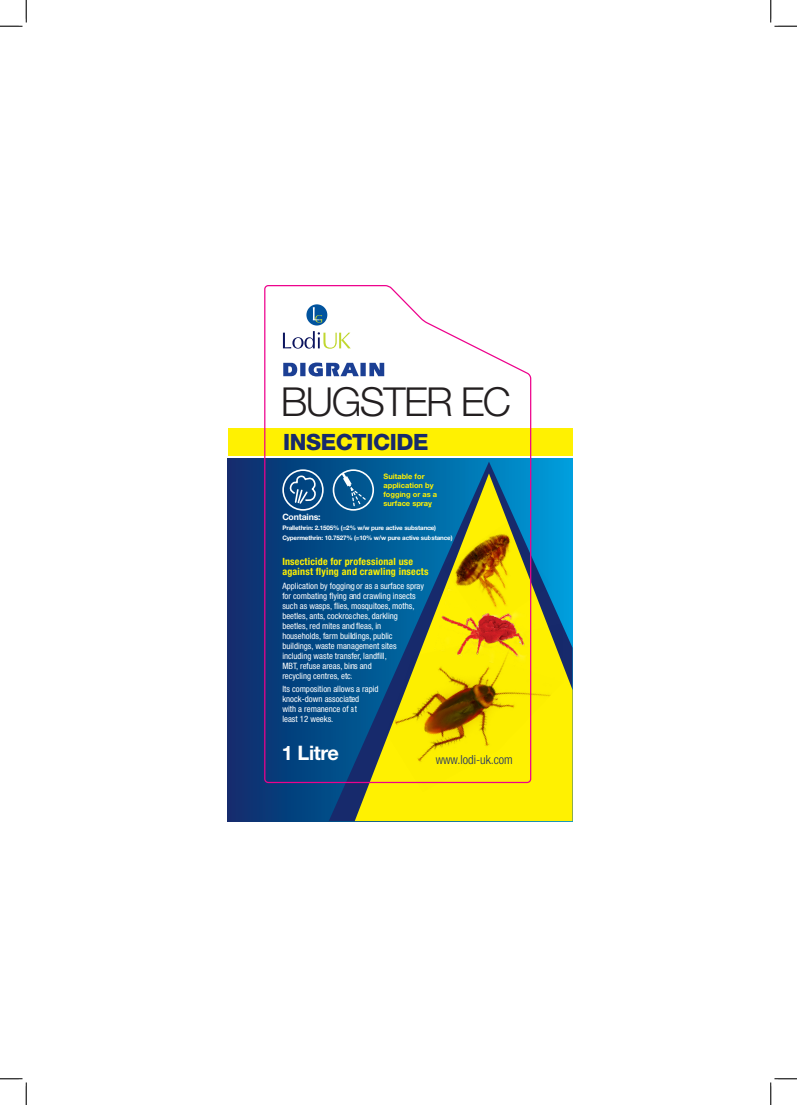
<style>
.page{position:relative;width:797px;height:1105px;background:#fff}
.page>*{position:absolute;margin:0;border:0;box-sizing:border-box;transform-origin:0 0}
.t1{font:300 40px "Helvetica Neue LT Std";letter-spacing:-.04em;color:#231f20}
.t2{font:800 22.5px "Helvetica Neue LT Std";letter-spacing:-.02em;color:#172a6c}
.t3{font:700 20px "Helvetica Neue LT Std";letter-spacing:-.02em;color:#fff}
.t4{font:300 condensed 12.5px "Helvetica Neue LT Std";color:#172a6c}
.t5{font:700 condensed 10px/10px "Helvetica Neue LT Std";letter-spacing:.02em;color:#fff101}
.t6{font:condensed 8.75px/10px "Helvetica Neue LT Std";color:#fff}
.t7{font:700 8.75px "Helvetica Neue LT Std";letter-spacing:-.02em;color:#fff}
.t8{font:700 7.5px/8.8px "Helvetica Neue LT Std";color:#fff101}
.t9{font:700 6.25px "Helvetica Neue LT Std";letter-spacing:-.02em;color:#fff}
</style>
<div class="page">
<svg style="left:228px;top:458px;width:344px;height:363px;background:#0e3777"></svg>
<div style="left:228px;top:428px;width:344px;height:28px;background:#fff101"></div>
<svg style="left:355px;top:473px;width:217px;height:348px;background:#7fbd66"></svg>
<img style="left:532px;top:522px;width:19px;height:62px">
<div style="left:376px;top:622px;width:188px;height:185px;background:#fff101"></div>
<svg style="left:263px;top:285px;width:269px;height:499px"></svg>
<img style="left:412px;top:584px;width:148px;height:90px">
<svg style="left:0;top:0;width:27px;height:27px"></svg>
<svg style="left:0;top:1078px;width:27px;height:27px"></svg>
<svg style="left:770px;top:0;width:27px;height:27px"></svg>
<svg style="left:770px;top:1078px;width:27px;height:27px"></svg>
<p class="t1" style="left:281px;top:377px;width:232px">BUGSTER EC</p>
<p class="t2" style="left:283px;top:429px;width:147px">INSECTICIDE</p>
<p class="t8" style="left:383px;top:472px;width:52px">Suitable for application by</p>
<p class="t8" style="left:383px;top:490px;width:55px">fogging or as a</p>
<p class="t8" style="left:383px;top:498px;width:50px">surface spray</p>
<p class="t7" style="left:282px;top:511px;width:40px">Contains:</p>
<p class="t9" style="left:282px;top:524px;width:155px">Prallethrin: 2.1505% (=2% w/w pure active substance)</p>
<p class="t9" style="left:282px;top:534px;width:172px">Cypermethrin: 10.7527% (=10% w/w pure active substance)</p>
<p class="t5" style="left:282px;top:556px;width:148px">Insecticide for professional use against flying and crawling insects</p>
<p class="t6" style="left:282px;top:580px;width:143px">Application by fogging or as a surface spray for combating flying and crawling insects such as wasps, flies, mosquitoes, moths, beetles, ants, cockroaches, darkling beetles, red mites and fleas, in<br>households, farm buildings, public buildings, waste management sites including waste transfer, landfill,<br>MBT, refuse areas, bins and<br>recycling centres, etc.</p>
<p class="t6" style="left:282px;top:684px;width:98px">Its composition allows a rapid knock-down associated<br>with a remanence of at<br>least 12 weeks.</p>
<p class="t3" style="left:282px;top:741px;width:59px">1 Litre</p>
<p class="t4" style="left:436px;top:752px;width:78px">www.lodi-uk.com</p>
</div>
